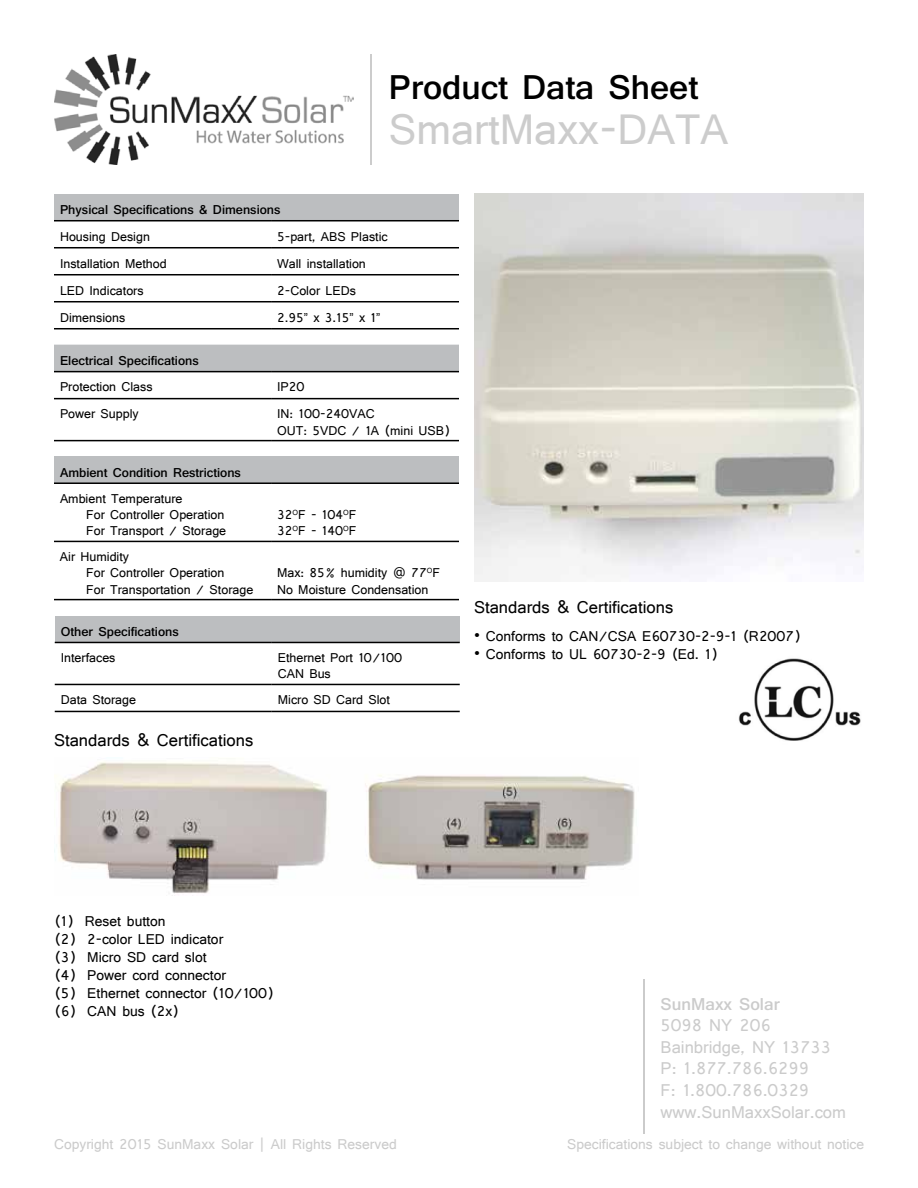
<style>
.page{position:relative;width:918px;height:1188px;background:#fff}
.page>*{position:absolute;margin:0;border:0;box-sizing:border-box;transform-origin:0 0}
.t1{font:45px "Shruti";color:#ccc}
.t2{font:700 36px "Shruti";color:#000}
.t3{font:18px/21.6px "Shruti";color:#cbcbcb}
.t4{font:18px "Shruti";color:#000}
.t5{font:700 18px "Shruti";color:#cbcbcb}
.t6{font:15px/18px "Shruti";color:#000}
.t7{font:15px "Shruti";color:#cbcbcb}
.t8{font:13.5px/16.2px "Shruti";color:#000}
.t9{font:700 13.5px "Shruti";color:#000}
</style>
<div class="page">
<img style="left:54px;top:54px;width:300px;height:110px">
<hr style="left:370px;top:54px;width:2px;height:110px;background:#ccc">
<hr style="left:644px;top:980px;width:1px;height:154px;background:#cbcbcb">
<div style="left:54px;top:194px;width:405px;height:27px;background:#bcbec0"></div>
<hr style="left:54px;top:220px;width:217px;height:1px;background:#000">
<hr style="left:271px;top:220px;width:188px;height:1px;background:#000">
<hr style="left:54px;top:247px;width:217px;height:1px;background:#000">
<hr style="left:271px;top:247px;width:188px;height:1px;background:#000">
<hr style="left:54px;top:274px;width:217px;height:1px;background:#000">
<hr style="left:271px;top:274px;width:188px;height:1px;background:#000">
<hr style="left:54px;top:301px;width:217px;height:1px;background:#000">
<hr style="left:271px;top:301px;width:188px;height:1px;background:#000">
<hr style="left:54px;top:328px;width:217px;height:1px;background:#000">
<hr style="left:271px;top:328px;width:188px;height:1px;background:#000">
<div style="left:54px;top:345px;width:405px;height:26px;background:#bcbec0"></div>
<hr style="left:54px;top:371px;width:217px;height:1px;background:#000">
<hr style="left:271px;top:371px;width:188px;height:1px;background:#000">
<hr style="left:54px;top:398px;width:217px;height:1px;background:#000">
<hr style="left:271px;top:398px;width:188px;height:1px;background:#000">
<hr style="left:54px;top:440px;width:217px;height:1px;background:#000">
<hr style="left:271px;top:440px;width:188px;height:1px;background:#000">
<div style="left:54px;top:456px;width:405px;height:27px;background:#bcbec0"></div>
<hr style="left:54px;top:482px;width:217px;height:2px;background:#000">
<hr style="left:271px;top:482px;width:188px;height:2px;background:#000">
<hr style="left:54px;top:541px;width:217px;height:1px;background:#000">
<hr style="left:271px;top:541px;width:188px;height:1px;background:#000">
<hr style="left:54px;top:599px;width:217px;height:1px;background:#000">
<hr style="left:271px;top:599px;width:188px;height:1px;background:#000">
<div style="left:55px;top:616px;width:405px;height:26px;background:#bcbec0"></div>
<hr style="left:55px;top:642px;width:217px;height:1px;background:#000">
<hr style="left:272px;top:642px;width:188px;height:1px;background:#000">
<hr style="left:55px;top:684px;width:217px;height:1px;background:#000">
<hr style="left:272px;top:684px;width:188px;height:1px;background:#000">
<hr style="left:55px;top:711px;width:217px;height:1px;background:#000">
<hr style="left:272px;top:711px;width:188px;height:1px;background:#000">
<img style="left:738px;top:658px;width:123px;height:83px">
<img style="left:474px;top:194px;width:390px;height:387px">
<img style="left:54px;top:762px;width:581px;height:132px">
<h2 class="t2" style="left:389px;top:66px;width:311px">Product Data Sheet</h2>
<h1 class="t1" style="left:389px;top:102px;width:341px">SmartMaxx-DATA</h1>
<p class="t9" style="left:60px;top:202px;width:222px">Physical Specifications &amp; Dimensions</p>
<p class="t8" style="left:60px;top:228px;width:91px">Housing Design</p>
<p class="t8" style="left:277px;top:228px;width:112px">5-part, ABS Plastic</p>
<p class="t8" style="left:60px;top:255px;width:108px">Installation Method</p>
<p class="t8" style="left:277px;top:255px;width:90px">Wall installation</p>
<p class="t8" style="left:60px;top:282px;width:85px">LED Indicators</p>
<p class="t8" style="left:277px;top:282px;width:80px">2-Color LEDs</p>
<p class="t8" style="left:60px;top:309px;width:67px">Dimensions</p>
<p class="t8" style="left:277px;top:309px;width:105px">2.95” x 3.15” x 1”</p>
<p class="t9" style="left:60px;top:352px;width:140px">Electrical Specifications</p>
<p class="t8" style="left:60px;top:379px;width:94px">Protection Class</p>
<p class="t8" style="left:277px;top:379px;width:29px">IP20</p>
<p class="t8" style="left:60px;top:406px;width:80px">Power Supply</p>
<p class="t8" style="left:277px;top:406px;width:174px">IN: 100-240VAC<br>OUT: 5VDC / 1A (mini USB)</p>
<p class="t9" style="left:60px;top:464px;width:183px">Ambient Condition Restrictions</p>
<p class="t8" style="left:86px;top:490px;width:141px;text-indent:-26px">Ambient Temperature<br>For Controller Operation<br>For Transport / Storage</p>
<p class="t8" style="left:277px;top:506px;width:81px">32<sup>O</sup>F - 104<sup>O</sup>F<br>32<sup>O</sup>F - 140<sup>O</sup>F</p>
<p class="t8" style="left:86px;top:548px;width:169px;text-indent:-26px">Air Humidity<br>For Controller Operation<br>For Transportation / Storage</p>
<p class="t8" style="left:277px;top:565px;width:164px">Max: 85% humidity @ 77<sup>O</sup>F<br>No Moisture Condensation</p>
<p class="t9" style="left:61px;top:624px;width:120px">Other Specifications</p>
<p class="t8" style="left:61px;top:650px;width:56px">Interfaces</p>
<p class="t8" style="left:278px;top:650px;width:126px">Ethernet Port 10/100<br>CAN Bus</p>
<p class="t8" style="left:61px;top:691px;width:77px">Data Storage</p>
<p class="t8" style="left:278px;top:691px;width:114px">Micro SD Card Slot</p>
<h3 class="t4" style="left:54px;top:729px;width:201px">Standards &amp; Certifications</h3>
<h3 class="t4" style="left:474px;top:597px;width:201px">Standards &amp; Certifications</h3>
<p class="t6" style="left:474px;top:626px;width:328px">• Conforms to CAN/CSA E60730-2-9-1 (R2007)</p>
<p class="t6" style="left:474px;top:644px;width:245px">• Conforms to UL 60730-2-9 (Ed. 1)</p>
<p class="t6" style="left:54px;top:912px;width:220px">(1) Reset button<br>(2) 2-color LED indicator<br>(3) Micro SD card slot<br>(4) Power cord connector<br>(5) Ethernet connector (10/100) (6) CAN bus (2x)</p>
<h3 class="t5" style="left:661px;top:993px;width:121px">SunMaxx Solar</h3>
<h3 class="t3" style="left:661px;top:1014px;width:187px">5098 NY 206<br>Bainbridge, NY 13733<br>P: 1.877.786.6299<br>F: 1.800.786.0329 www.SunMaxxSolar.com</h3>
<p class="t7" style="left:54px;top:1135px;width:344px">Copyright 2015 SunMaxx Solar | All Rights Reserved</p>
<p class="t7" style="left:567px;top:1135px;width:299px">Specifications subject to change without notice</p>
</div>
